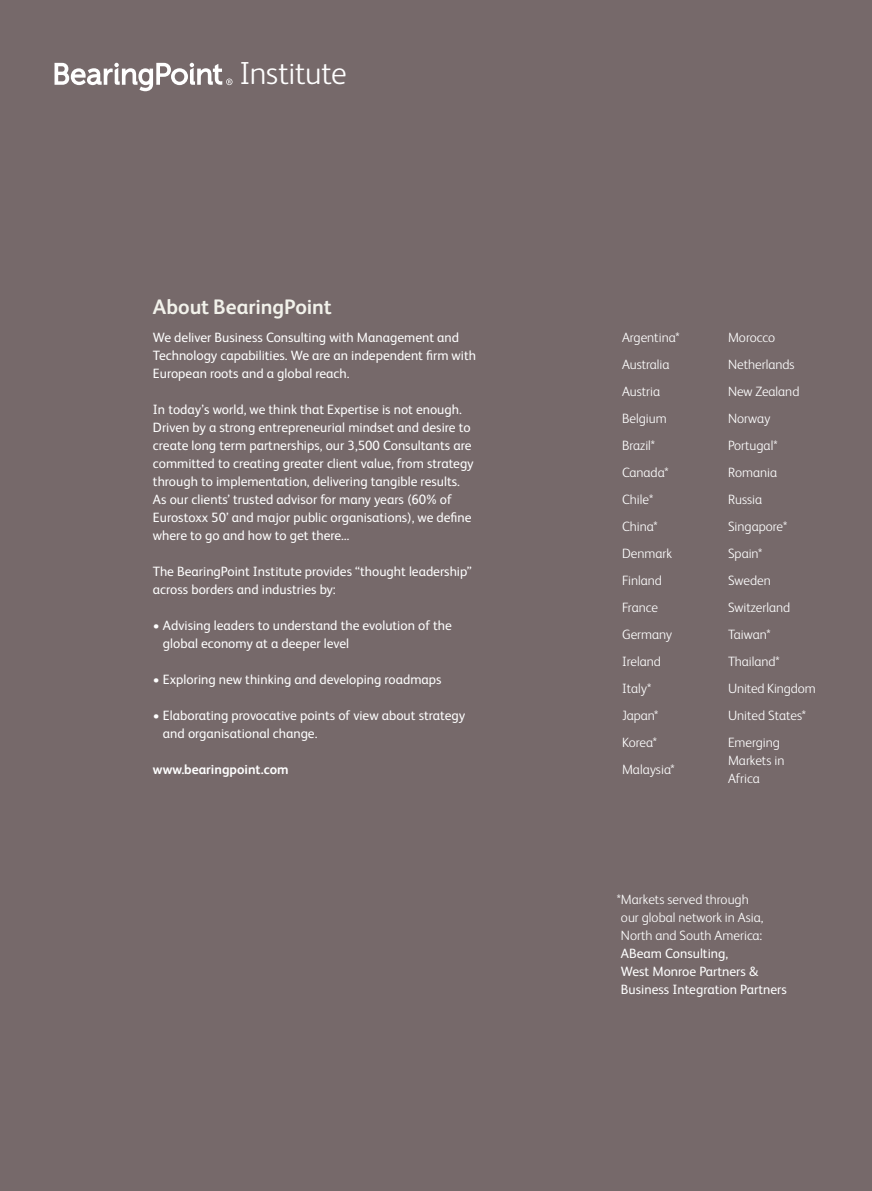
<style>
.page{position:relative;width:872px;height:1191px;background:#76696a}
.page>*{position:absolute;margin:0;border:0;box-sizing:border-box;transform-origin:0 0}
.t1{font:300 31.95px "FS Albert Pro";letter-spacing:-.01em;color:#fff}
.t2{font:700 21px "FS Albert Pro";letter-spacing:-.005em;color:#f2f2eb}
.t3{font:13.5px/18px "FS Albert Pro";color:#fff}
.t4{font:300 13.5px/27px "FS Albert Pro";color:#fff}
.t5{font:700 13.5px "FS Albert Pro";color:#fff}
</style>
<div class="page">
<svg style="left:55px;top:63px;width:177px;height:28px"></svg>
<h1 class="t1" style="left:239px;top:52px;width:109px">Institute</h1>
<h2 class="t2" style="left:153px;top:292px;width:180px">About BearingPoint</h2>
<p class="t3" style="left:153px;top:327px;width:324px">We deliver Business Consulting with Management and<br>Technology capabilities. We are an independent firm with<br>European roots and a global reach.</p>
<p class="t3" style="left:153px;top:399px;width:322px">In today’s world, we think that Expertise is not enough.<br>Driven by a strong entrepreneurial mindset and desire to create long term partnerships, our 3,500 Consultants are committed to creating greater client value, from strategy through to implementation, delivering tangible results.<br>As our clients’ trusted advisor for many years (60% of Eurostoxx 50’ and major public organisations), we define where to go and how to get there…</p>
<p class="t3" style="left:153px;top:561px;width:320px">The BearingPoint Institute provides “thought leadership” across borders and industries by:</p>
<p class="t3" style="left:163px;top:615px;width:290px;text-indent:-10px">• Advising leaders to understand the evolution of the global economy at a deeper level</p>
<p class="t3" style="left:153px;top:669px;width:290px">• Exploring new thinking and developing roadmaps</p>
<p class="t3" style="left:163px;top:705px;width:304px;text-indent:-10px">• Elaborating provocative points of view about strategy and organisational change.</p>
<p class="t5" style="left:153px;top:760px;width:137px">www.bearingpoint.com</p>
<p class="t4" style="left:622px;top:323px;width:59px">Argentina*<br>Australia<br>Austria<br>Belgium<br>Brazil*<br>Canada*<br>Chile*<br>China*<br>Denmark<br>Finland<br>France<br>Germany<br>Ireland<br>Italy*<br>Japan*<br>Korea*<br>Malaysia*</p>
<p class="t4" style="left:728px;top:323px;width:89px">Morocco<br>Netherlands<br>New Zealand<br>Norway<br>Portugal*<br>Romania<br>Russia<br>Singapore*<br>Spain*<br>Sweden<br>Switzerland<br>Taiwan*<br>Thailand*<br>United Kingdom<br>United States*<br>Emerging</p>
<p class="t4" style="left:728px;top:750px;width:58px;line-height:18px">Markets in<br>Africa</p>
<p class="t4" style="left:621px;top:889px;width:144px;line-height:18px;text-indent:-4px">*Markets served through our global network in Asia,<br>North and South America:</p>
<p class="t3" style="left:621px;top:943px;width:167px">ABeam Consulting,<br>West Monroe Partners &amp;<br>Business Integration Partners</p>
</div>
